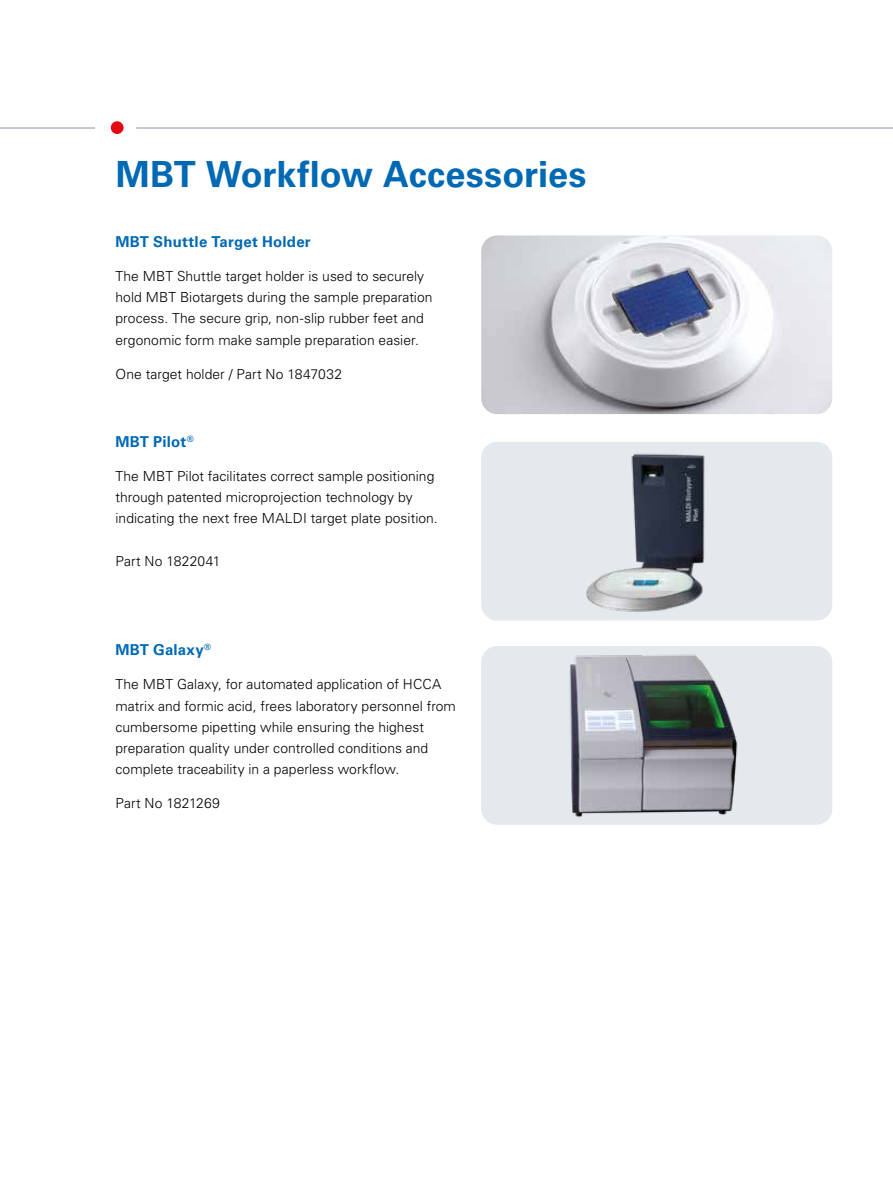
<style>
.page{position:relative;width:893px;height:1187px;background:#fff}
.page>*{position:absolute;margin:0;border:0;box-sizing:border-box;transform-origin:0 0}
.t1{font:700 36px "Univers LT Std";color:#0069b4}
.t2{font:700 15px "Univers LT Std";letter-spacing:.015em;color:#0069b4}
.t3{font:300 13.8px/21.3px "Univers LT Std";letter-spacing:.005em;color:#000}
</style>
<div class="page">
<hr style="left:136px;top:128px;width:757px;height:1px;background:#83929b">
<hr style="left:0;top:128px;width:95px;height:1px;background:#83929b">
<div style="left:111px;top:121px;width:13px;height:13px;background:#e30613;border-radius:50%"></div>
<img style="left:481px;top:235px;width:351px;height:179px">
<div style="left:481px;top:442px;width:351px;height:178px;background:#e3e9ec;border-radius:16px"></div>
<img style="left:586px;top:453px;width:119px;height:159px">
<div style="left:481px;top:646px;width:351px;height:178px;background:#e3e9ec;border-radius:16px"></div>
<img style="left:569px;top:654px;width:169px;height:164px">
<h1 class="t1" style="left:116px;top:153px;width:472px">MBT Workflow Accessories</h1>
<p class="t2" style="left:116px;top:233px;width:197px">MBT Shuttle Target Holder</p>
<p class="t3" style="left:116px;top:265px;width:319px">The MBT Shuttle target holder is used to securely hold MBT Biotargets during the sample preparation process. The secure grip, non-slip rubber feet and ergonomic form make sample preparation easier.</p>
<p class="t3" style="left:116px;top:363px;width:228px">One target holder / Part No 1847032</p>
<p class="t2" style="left:116px;top:432px;width:80px">MBT Pilot<sup>®</sup></p>
<p class="t3" style="left:116px;top:465px;width:324px">The MBT Pilot facilitates correct sample positioning through patented microprojection technology by indicating the next free MALDI target plate position.</p>
<p class="t3" style="left:116px;top:550px;width:107px">Part No 1822041</p>
<p class="t2" style="left:116px;top:641px;width:97px">MBT Galaxy<sup>®</sup></p>
<p class="t3" style="left:116px;top:673px;width:342px">The MBT Galaxy, for automated application of HCCA matrix and formic acid, frees laboratory personnel from cumbersome pipetting while ensuring the highest preparation quality under controlled conditions and complete traceability in a paperless workflow.</p>
<p class="t3" style="left:116px;top:792px;width:106px">Part No 1821269</p>
</div>
